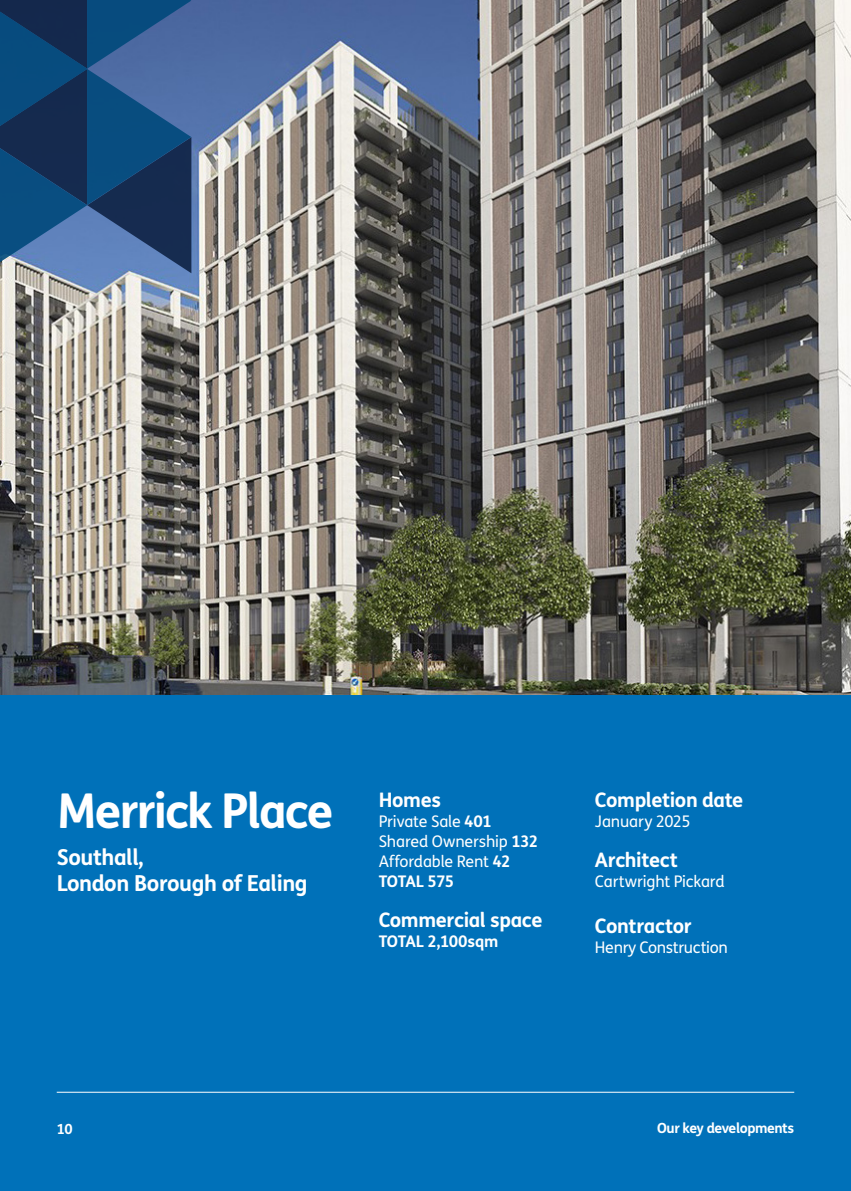
<style>
.page{position:relative;width:851px;height:1191px;background:#fff}
.page>*{position:absolute;margin:0;border:0;box-sizing:border-box;transform-origin:0 0}
.t1{font:700 48px "FS Me";letter-spacing:-.04em;color:#fff}
.t2{font:700 22px/26px "FS Me";letter-spacing:-.02em;color:#fff}
.t3{font:700 20px "FS Me";letter-spacing:-.02em;color:#fff}
.t4{font:16px/20px "FS Me";letter-spacing:-.01em;color:#fff}
.t5{font:700 16px "FS Me";letter-spacing:-.01em;color:#fff}
.t6{font:700 14px "FS Me";letter-spacing:-.03em;color:#fff}
.s1{font-weight:700}
</style>
<div class="page">
<div style="left:0;top:694px;width:850px;height:497px;background:#0071b9"></div>
<hr style="left:57px;top:1091px;width:737px;height:1px;background:#fff">
<img style="left:0;top:0;width:850px;height:694px">
<svg style="left:0;top:0;width:191px;height:273px;background:#224d7c"></svg>
<h1 class="t1" style="left:57px;top:773px;width:278px">Merrick Place</h1>
<h2 class="t2" style="left:57px;top:843px;width:252px">Southall,<br>London Borough of Ealing</h2>
<p class="t3" style="left:378px;top:784px;width:64px">Homes</p>
<p class="t4" style="left:378px;top:811px;width:161px">Private Sale <span class="s1">401<br></span>Shared Ownership <span class="s1">132<br></span>Affordable Rent <span class="s1">42<br>TOTAL 575</span></p>
<p class="t3" style="left:378px;top:904px;width:165px">Commercial space</p>
<p class="t5" style="left:378px;top:928px;width:121px">TOTAL 2,100sqm</p>
<p class="t3" style="left:595px;top:784px;width:150px">Completion date</p>
<p class="t4" style="left:595px;top:811px;width:97px">January 2025</p>
<p class="t3" style="left:595px;top:844px;width:85px">Architect</p>
<p class="t4" style="left:595px;top:871px;width:131px">Cartwright Pickard</p>
<p class="t3" style="left:595px;top:910px;width:98px">Contractor</p>
<p class="t4" style="left:595px;top:937px;width:134px">Henry Construction</p>
<p class="t6" style="left:57px;top:1118px;width:18px">10</p>
<p class="t6" style="left:657px;top:1117px;width:138px">Our key developments</p>
</div>
